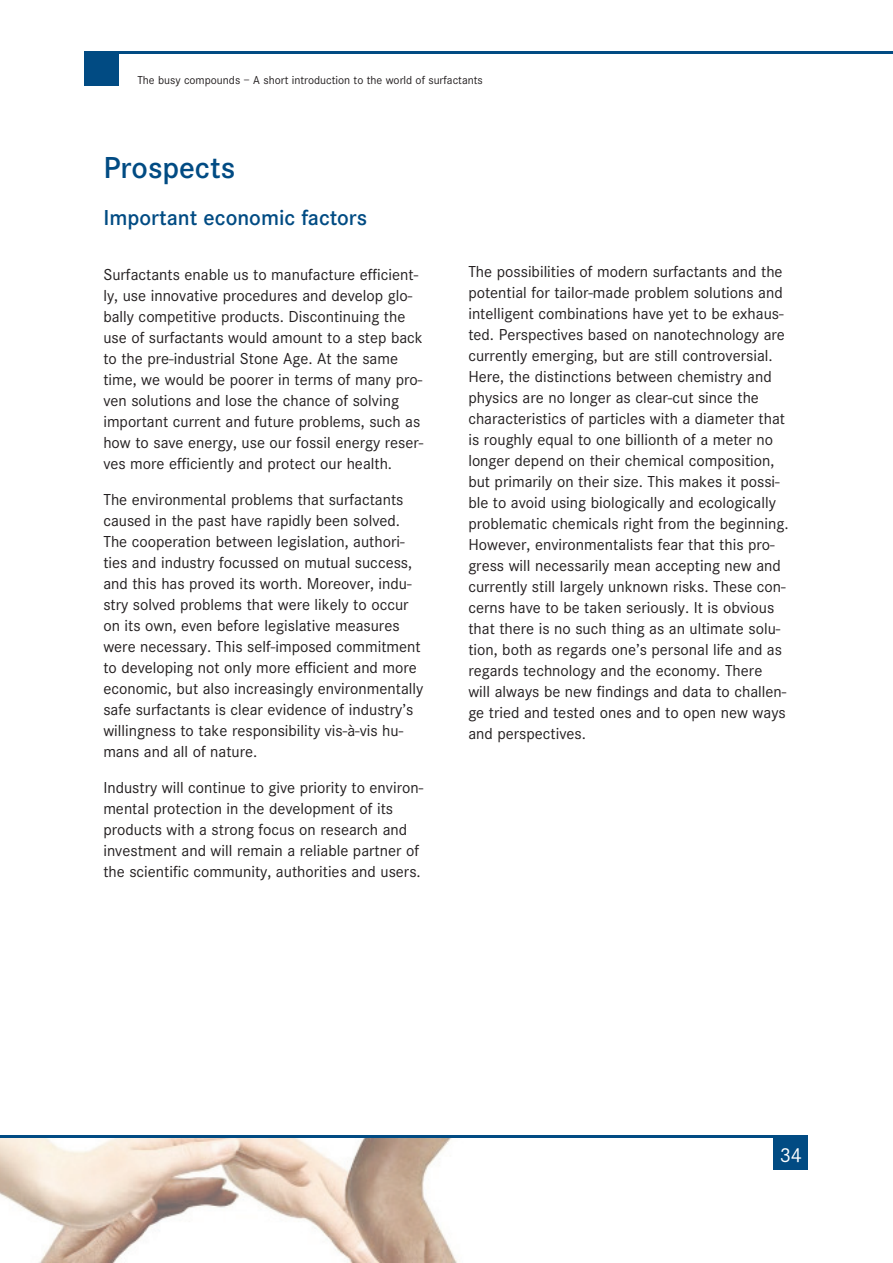
<style>
.page{position:relative;width:893px;height:1263px;background:#fff}
.page>*{position:absolute;margin:0;border:0;box-sizing:border-box;transform-origin:0 0}
.t1{font:600 31.5px "Corporate S";color:#014b83}
.t2{font:600 22.5px "Corporate S";color:#014b83}
.t3{font:21px "Corporate S";color:#fff}
.t4{font:16.5px/21px "Corporate S";color:#231f20}
.t5{font:12px "Corporate S";color:#231f20}
</style>
<div class="page">
<img style="left:0;top:1137px;width:504px;height:125px">
<div style="left:774px;top:1135px;width:34px;height:34px;background:#014b83"></div>
<div style="left:85px;top:51px;width:34px;height:34px;background:#014b83"></div>
<hr style="left:100px;top:51px;width:792px;height:2px;background:#014b83">
<hr style="left:0;top:1135px;width:808px;height:2px;background:#014b83">
<p class="t5" style="left:137px;top:76px;width:347px">The busy compounds – A short introduction to the world of surfactants</p>
<h1 class="t1" style="left:103px;top:157px;width:133px">Prospects</h1>
<h2 class="t2" style="left:103px;top:210px;width:265px">Important economic factors</h2>
<p class="t4" style="left:103px;top:266px;width:322px">Surfactants enable us to manufacture efficient&shy;ly, use innovative procedures and develop glo&shy;bally competitive products. Discontinuing the use of surfactants would amount to a step back to the pre-industrial Stone Age. At the same time, we would be poorer in terms of many pro&shy;ven solutions and lose the chance of solving important current and future problems, such as how to save energy, use our fossil energy reser&shy;ves more efficiently and protect our health.</p>
<p class="t4" style="left:103px;top:491px;width:322px">The environmental problems that surfactants caused in the past have rapidly been solved.<br>The cooperation between legislation, authori&shy;ties and industry focussed on mutual success, and this has proved its worth. Moreover, indu&shy;stry solved problems that were likely to occur on its own, even before legislative measures were necessary. This self-imposed commitment to developing not only more efficient and more economic, but also increasingly environmentally safe surfactants is clear evidence of industry’s willingness to take responsibility vis-à-vis hu&shy;mans and all of nature.</p>
<p class="t4" style="left:103px;top:779px;width:321px">Industry will continue to give priority to environ&shy;mental protection in the development of its products with a strong focus on research and investment and will remain a reliable partner of the scientific community, authorities and users.</p>
<p class="t4" style="left:468px;top:263px;width:322px">The possibilities of modern surfactants and the potential for tailor-made problem solutions and intelligent combinations have yet to be exhaus&shy;ted. Perspectives based on nanotechnology are currently emerging, but are still controversial.<br>Here, the distinctions between chemistry and physics are no longer as clear-cut since the characteristics of particles with a diameter that is roughly equal to one billionth of a meter no longer depend on their chemical composition, but primarily on their size. This makes it possi&shy;ble to avoid using biologically and ecologically problematic chemicals right from the beginning.<br>However, environmentalists fear that this pro&shy;gress will necessarily mean accepting new and currently still largely unknown risks. These con&shy;cerns have to be taken seriously. It is obvious that there is no such thing as an ultimate solu&shy;tion, both as regards one’s personal life and as regards technology and the economy. There<br>will always be new findings and data to challen&shy;ge tried and tested ones and to open new ways and perspectives.</p>
<p class="t3" style="left:780px;top:1148px;width:24px">34</p>
</div>
